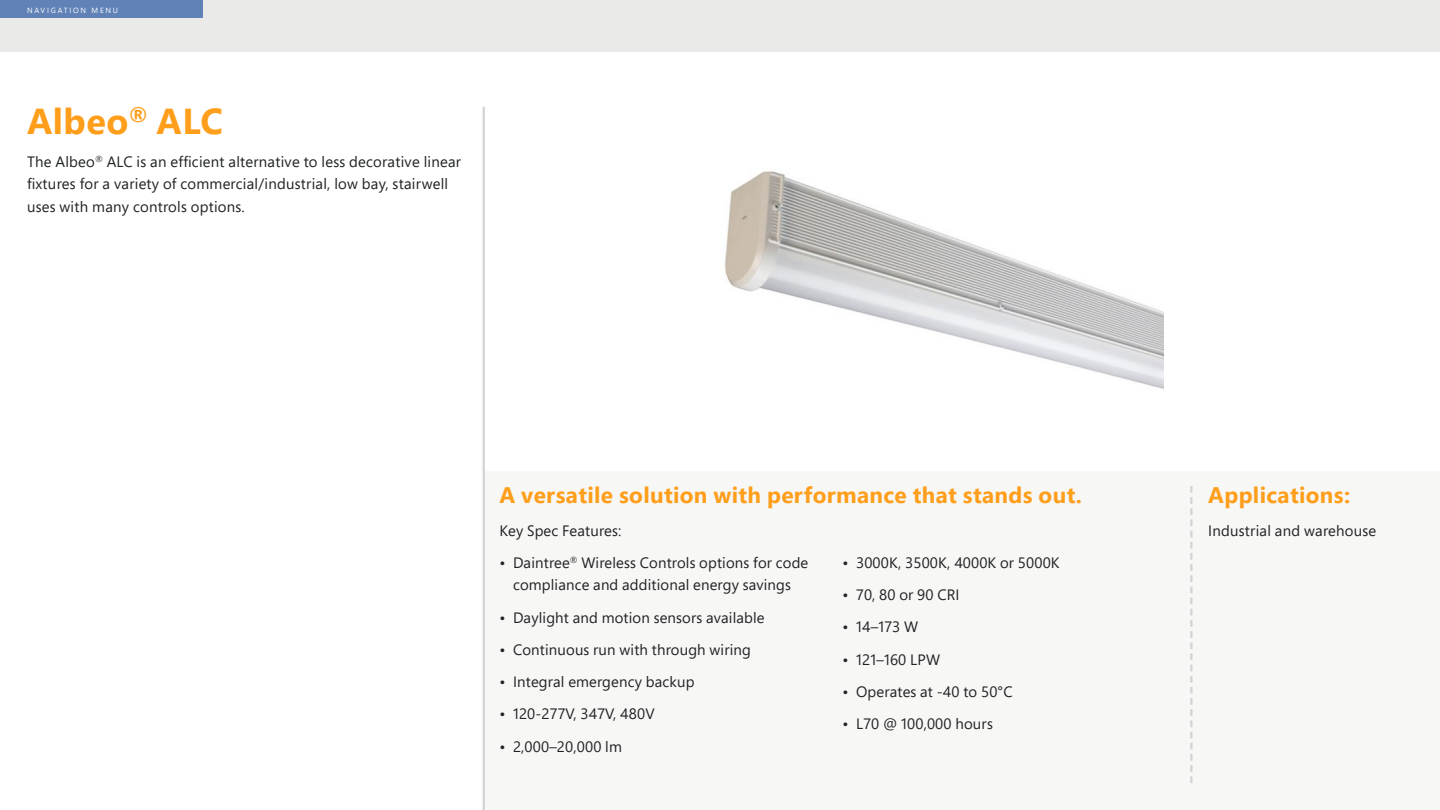
<style>
.page{position:relative;width:1440px;height:810px;background:#fff}
.page>*{position:absolute;margin:0;border:0;box-sizing:border-box;transform-origin:0 0}
.t1{font:700 36px "Segoe Pro";letter-spacing:.015em;color:#ff9e1a}
.t2{font:700 22.5px "Segoe Pro";letter-spacing:.015em;color:#ff9e1a}
.t3{font:15px/22.5px "Segoe Pro";letter-spacing:.01em;color:#202323}
.t4{font:7.5px "Segoe UI";letter-spacing:.235em;color:#fff}
</style>
<div class="page">
<div style="left:0;top:0;width:1440px;height:52px;background:#eaeae8"></div>
<div style="left:484px;top:471px;width:956px;height:339px;background:#f7f7f6"></div>
<hr style="left:483px;top:107px;width:2px;height:703px;background:#d1d3d4">
<svg style="left:1190px;top:486px;width:2px;height:297px"></svg>
<img style="left:725px;top:171px;width:439px;height:218px">
<div style="left:0;top:0;width:203px;height:18px;background:#6082b7"></div>
<p class="t4" style="left:27px;top:3px;width:92px">NAVIGATION MENU</p>
<h1 class="t1" style="left:27px;top:95px;width:198px">Albeo<sup>®</sup> ALC</h1>
<p class="t3" style="left:27px;top:150px;width:436px">The Albeo<sup>®</sup> ALC is an efficient alternative to less decorative linear fixtures for a variety of commercial/industrial, low bay, stairwell uses with many controls options.</p>
<h2 class="t2" style="left:500px;top:479px;width:584px">A versatile solution with performance that stands out.</h2>
<p class="t3" style="left:500px;top:519px;width:123px">Key Spec Features:</p>
<p class="t3" style="left:500px;top:551px;width:310px;text-align:center">• Daintree<sup>®</sup> Wireless Controls options for code compliance and additional energy savings</p>
<p class="t3" style="left:500px;top:606px;width:267px">• Daylight and motion sensors available</p>
<p class="t3" style="left:500px;top:638px;width:253px">• Continuous run with through wiring</p>
<p class="t3" style="left:500px;top:670px;width:197px">• Integral emergency backup</p>
<p class="t3" style="left:500px;top:703px;width:157px">• 120-277V, 347V, 480V</p>
<p class="t3" style="left:500px;top:735px;width:124px">• 2,000–20,000 lm</p>
<p class="t3" style="left:843px;top:551px;width:218px">• 3000K, 3500K, 4000K or 5000K</p>
<p class="t3" style="left:843px;top:583px;width:118px">• 70, 80 or 90 CRI</p>
<p class="t3" style="left:843px;top:616px;width:77px">• 14–173 W</p>
<p class="t3" style="left:843px;top:648px;width:99px">• 121–160 LPW</p>
<p class="t3" style="left:843px;top:680px;width:172px">• Operates at -40 to 50°C</p>
<p class="t3" style="left:843px;top:712px;width:152px">• L70 @ 100,000 hours</p>
<h2 class="t2" style="left:1208px;top:479px;width:143px">Applications:</h2>
<p class="t3" style="left:1208px;top:519px;width:170px">Industrial and warehouse</p>
</div>
